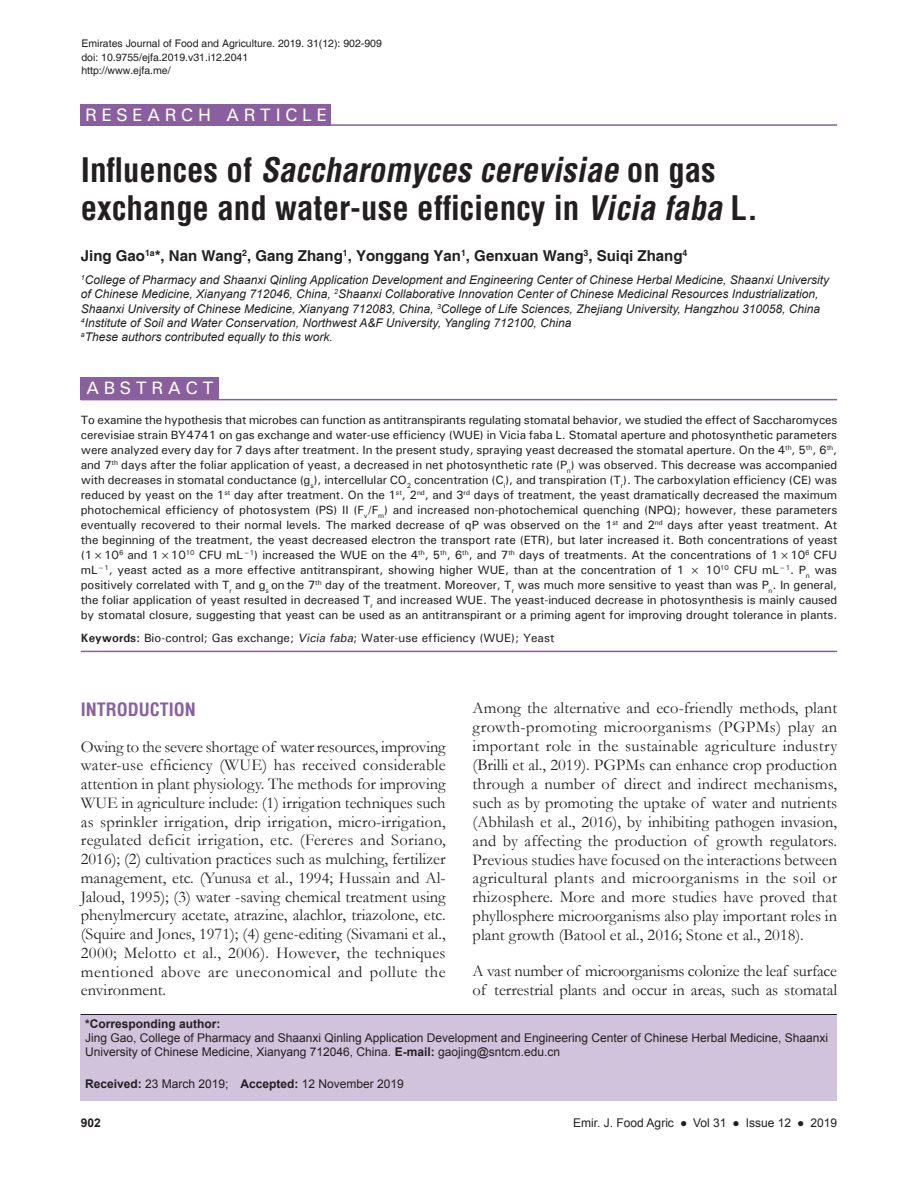
<style>
.page{position:relative;width:918px;height:1188px;background:#fff}
.page>*{position:absolute;margin:0;border:0;box-sizing:border-box;transform-origin:0 0}
.AT{font:700 condensed 33px/37.5px "Helvetica";color:#231f20}
.AH{font:500 18px "Univers";letter-spacing:.25em;color:#fff}
.t1{font:700 condensed 18px "Helvetica";color:#8a5f9d}
.ABSH{font:500 18px "Univers";letter-spacing:.25em;color:#fff}
.TX{font:16.5px/18.8px "Garamond";color:#231f20;text-align:justify}
.AU{font:700 15px "Helvetica";color:#231f20}
.ABS{font:500 12px/15px "Univers";letter-spacing:-.005em;color:#231f20;text-align:justify}
.AFF{font:italic 12px/14.4px "Arial";color:#231f20}
.ADD{font:12px/14.4px "Arial";color:#231f20}
.KWD{font:500 12px "Univers";color:#231f20}
.His{font:12px "Arial";color:#231f20}
.RF_R{font:12px "Arial";color:#231f20}
.RF_R-2{font:700 12px "Arial";color:#231f20}
.Journal{font:10.5px "Helvetica";color:#231f20}
.s1{font-style:italic}
.s2{font-weight:700}
</style>
<div class="page">
<div style="left:81px;top:1014px;width:756px;height:87px;background:#d1c3dc"></div>
<hr style="left:81px;top:1014px;width:756px;height:1px;background:#231f20">
<hr style="left:81px;top:651px;width:756px;height:1px;background:#8a5f9d">
<div style="left:81px;top:377px;width:138px;height:23px;background:#8a5f9d"></div>
<hr style="left:81px;top:399px;width:756px;height:1px;background:#8a5f9d">
<div style="left:81px;top:104px;width:250px;height:22px;background:#8a5f9d"></div>
<hr style="left:81px;top:124px;width:756px;height:2px;background:#8a5f9d">
<p class="Journal" style="left:81px;top:37px;width:302px">Emirates Journal of Food and Agriculture. 2019. 31(12): 902-909</p>
<p class="Journal" style="left:81px;top:51px;width:168px">doi: 10.9755/ejfa.2019.v31.i12.2041</p>
<p class="Journal" style="left:81px;top:64px;width:91px">http://www.ejfa.me/</p>
<p class="AH" style="left:85px;top:104px;width:243px">RESEARCH ARTICLE</p>
<p class="AT" style="left:81px;top:151px;width:679px">I n fl u e n c e s o f <span class="s1">Saccharomyces cerevisiae</span> o n g a s exchange and water-use efficiency in <span class="s1">Vicia faba</span> L.</p>
<p class="AU" style="left:81px;top:247px;width:608px">Jing Gao<sup>1a</sup>*, Nan Wang<sup>2</sup>, Gang Zhang<sup>1</sup>, Yonggang Yan<sup>1</sup>, Genxuan Wang<sup>3</sup>, Suiqi Zhang<sup>4</sup></p>
<p class="AFF" style="left:81px;top:273px;width:750px"><sup>1</sup>College of Pharmacy and Shaanxi Qinling Application Development and Engineering Center of Chinese Herbal Medicine, Shaanxi University of Chinese Medicine, Xianyang 712046, China, <sup>2</sup>Shaanxi Collaborative Innovation Center of Chinese Medicinal Resources Industrialization,<br>Shaanxi University of Chinese Medicine, Xianyang 712083, China, <sup>3</sup>College of Life Sciences, Zhejiang University, Hangzhou 310058, China</p>
<p class="AFF" style="left:81px;top:316px;width:492px"><sup>4</sup>Institute of Soil and Water Conservation, Northwest A&amp;F University, Yangling 712100, China</p>
<p class="AFF" style="left:81px;top:330px;width:254px"><sup>a</sup>These authors contributed equally to this work.</p>
<p class="ABSH" style="left:86px;top:377px;width:129px">ABSTRACT</p>
<p class="ABS" style="left:81px;top:412px;width:758px">To examine the hypothesis that microbes can function as antitranspirants regulating stomatal behavior, we studied the effect of Saccharomyces cerevisiae strain BY4741 on gas exchange and water-use efficiency (WUE) in Vicia faba L. Stomatal aperture and photosynthetic parameters were analyzed every day for 7 days after treatment. In the present study, spraying yeast decreased the stomatal aperture. On the 4<sup>th</sup>, 5<sup>th</sup>, 6<sup>th</sup>, and 7<sup>th</sup> days after the foliar application of yeast, a decreased in net photosynthetic rate (P<sub>n</sub>) was observed. This decrease was accompanied with decreases in stomatal conductance (g<sub>s</sub>), intercellular CO<sub>2</sub> concentration (C<sub>i</sub>), and transpiration (T<sub>r</sub>). The carboxylation efficiency (CE) was reduced by yeast on the 1<sup>st</sup> day after treatment. On the 1<sup>st</sup>, 2<sup>nd</sup>, and 3<sup>rd</sup> days of treatment, the yeast dramatically decreased the maximum photochemical efficiency of photosystem (PS) II (F<sub>v</sub>/F<sub>m</sub>) and increased non-photochemical quenching (NPQ); however, these parameters eventually recovered to their normal levels. The marked decrease of qP was observed on the 1<sup>st</sup> and 2<sup>nd</sup> days after yeast treatment. At the beginning of the treatment, the yeast decreased electron the transport rate (ETR), but later increased it. Both concentrations of yeast (1×10<sup>6</sup> and 1×10<sup>10</sup> CFU mL<sup>−1</sup>) increased the WUE on the 4<sup>th</sup>, 5<sup>th</sup>, 6<sup>th</sup>, and 7<sup>th</sup> days of treatments. At the concentrations of 1×10<sup>6</sup> CFU mL<sup>−1</sup>, yeast acted as a more effective antitranspirant, showing higher WUE, than at the concentration of 1 × 10<sup>10</sup> CFU mL<sup>−1</sup>. P<sub>n</sub> was positively correlated with T<sub>r</sub> and g<sub>s</sub> on the 7<sup>th</sup> day of the treatment. Moreover, T<sub>r</sub> was much more sensitive to yeast than was P<sub>n</sub>. In general, the foliar application of yeast resulted in decreased T<sub>r</sub> and increased WUE. The yeast-induced decrease in photosynthesis is mainly caused by stomatal closure, suggesting that yeast can be used as an antitranspirant or a priming agent for improving drought tolerance in plants.</p>
<p class="KWD" style="left:81px;top:630px;width:475px"><span class="s2">Keywords:</span> Bio-control; Gas exchange; <span class="s1">Vicia faba</span>; Water-use efficiency (WUE); Yeast</p>
<h1 class="t1" style="left:81px;top:697px;width:117px">INTRODUCTION</h1>
<p class="TX" style="left:81px;top:737px;width:366px">Owing to the severe shortage of water resources, improving water-use efficiency (WUE) has received considerable attention in plant physiology. The methods for improving WUE in agriculture include: (1) irrigation techniques such as sprinkler irrigation, drip irrigation, micro-irrigation, regulated deficit irrigation, etc. (Fereres and Soriano, 2016); (2) cultivation practices such as mulching, fertilizer management, etc. (Yunusa et al., 1994; Hussain and Al-Jaloud, 1995); (3) water -saving chemical treatment using phenylmercury acetate, atrazine, alachlor, triazolone, etc. (Squire and Jones, 1971); (4) gene-editing (Sivamani et al., 2000; Melotto et al., 2006). However, the techniques mentioned above are uneconomical and pollute the environment.</p>
<p class="TX" style="left:473px;top:698px;width:366px">Among the alternative and eco-friendly methods, plant growth-promoting microorganisms (PGPMs) play an important role in the sustainable agriculture industry (Brilli et al., 2019). PGPMs can enhance crop production through a number of direct and indirect mechanisms, such as by promoting the uptake of water and nutrients (Abhilash et al., 2016), by inhibiting pathogen invasion, and by affecting the production of growth regulators.<br>Previous studies have focused on the interactions between agricultural plants and microorganisms in the soil or rhizosphere. More and more studies have proved that phyllosphere microorganisms also play important roles in plant growth (Batool et al., 2016; Stone et al., 2018).</p>
<p class="TX" style="left:473px;top:961px;width:366px">A vast number of microorganisms colonize the leaf surface of terrestrial plants and occur in areas, such as stomatal</p>
<p class="ADD" style="left:85px;top:1016px;width:745px"><span class="s2">*Corresponding author:<br></span>Jing Gao, College of Pharmacy and Shaanxi Qinling Application Development and Engineering Center of Chinese Herbal Medicine, Shaanxi<br>University of Chinese Medicine, Xianyang 712046, China. <span class="s2">E-mail:</span> gaojing@sntcm.edu.cn</p>
<p class="His" style="left:85px;top:1076px;width:320px"><span class="s2">Received:</span> 23 March 2019; <span class="s2">Accepted:</span> 12 November 2019</p>
<p class="RF_R-2" style="left:81px;top:1115px;width:22px">902</p>
<p class="RF_R" style="left:573px;top:1115px;width:265px">Emir. J. Food Agric ● Vol 31 ● Issue 12 ● 2019</p>
</div>
